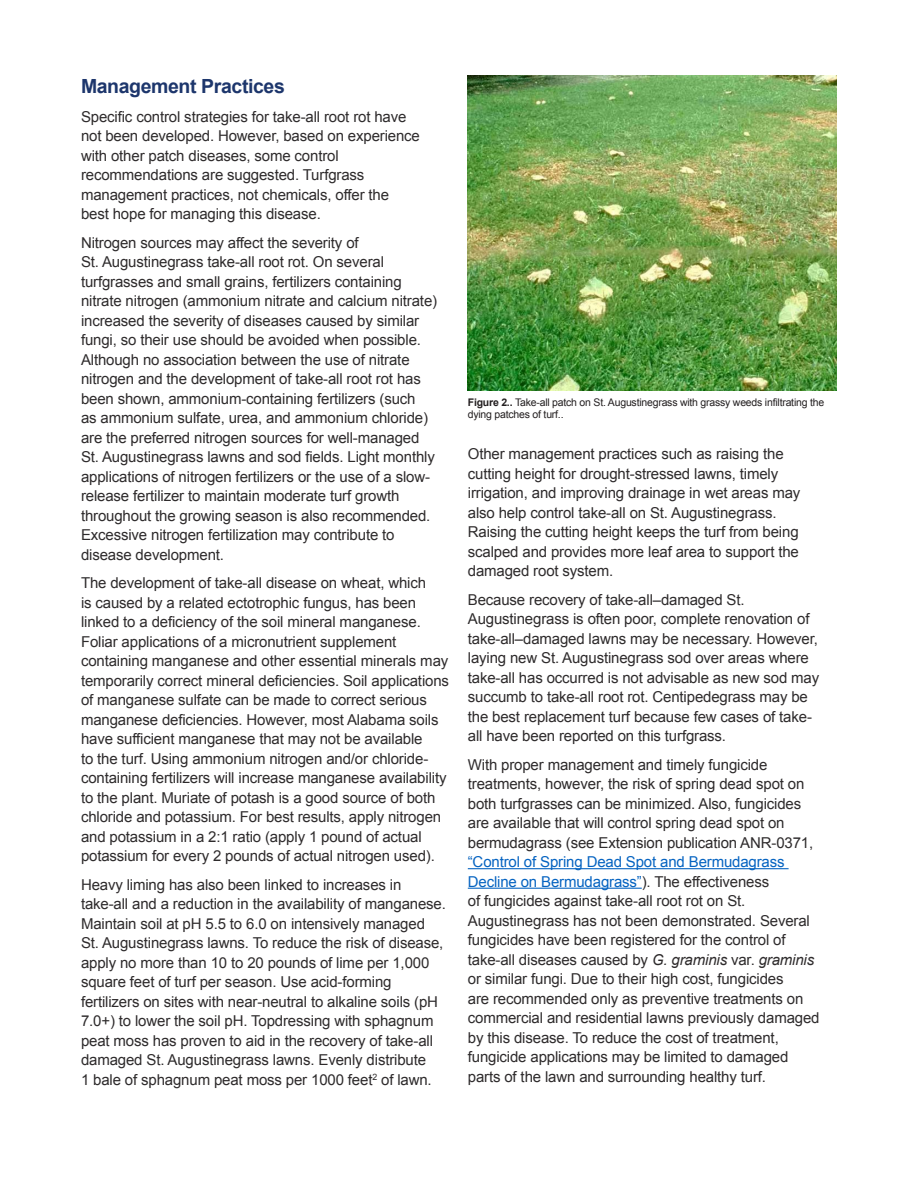
<style>
.page{position:relative;width:918px;height:1188px;background:#fff}
.page>*{position:absolute;margin:0;border:0;box-sizing:border-box;transform-origin:0 0}
.t1{font:700 19.5px "Arial";letter-spacing:-.02em;color:#1d366c}
.t2{font:15px/19.5px "Arial";letter-spacing:-.01em;color:#2e2b2c}
.t3{font:10.5px/12px "Arial";letter-spacing:-.02em;color:#231f20}
.s1{font-weight:700}
.s2{color:#0563c1}
.s3{font-style:italic}
</style>
<div class="page">
<img style="left:467px;top:76px;width:370px;height:315px">
<hr style="left:468px;top:868px;width:321px;height:1px;background:#0563c1">
<hr style="left:468px;top:888px;width:174px;height:1px;background:#0563c1">
<h1 class="t1" style="left:81px;top:73px;width:205px">Management Practices</h1>
<p class="t2" style="left:81px;top:107px;width:340px">Specific control strategies for take-all root rot have not been developed. However, based on experience with other patch diseases, some control recommendations are suggested. Turfgrass management practices, not chemicals, offer the best hope for managing this disease.</p>
<p class="t2" style="left:81px;top:233px;width:358px">Nitrogen sources may affect the severity of<br>St. Augustinegrass take-all root rot. On several turfgrasses and small grains, fertilizers containing nitrate nitrogen (ammonium nitrate and calcium nitrate) increased the severity of diseases caused by similar fungi, so their use should be avoided when possible.<br>Although no association between the use of nitrate nitrogen and the development of take-all root rot has been shown, ammonium-containing fertilizers (such<br>as ammonium sulfate, urea, and ammonium chloride) are the preferred nitrogen sources for well-managed St. Augustinegrass lawns and sod fields. Light monthly applications of nitrogen fertilizers or the use of a slow&shy;release fertilizer to maintain moderate turf growth throughout the growing season is also recommended.<br>Excessive nitrogen fertilization may contribute to disease development.</p>
<p class="t2" style="left:81px;top:573px;width:370px">The development of take-all disease on wheat, which<br>is caused by a related ectotrophic fungus, has been linked to a deficiency of the soil mineral manganese.<br>Foliar applications of a micronutrient supplement containing manganese and other essential minerals may temporarily correct mineral deficiencies. Soil applications of manganese sulfate can be made to correct serious manganese deficiencies. However, most Alabama soils have sufficient manganese that may not be available<br>to the turf. Using ammonium nitrogen and/or chloride&shy;containing fertilizers will increase manganese availability to the plant. Muriate of potash is a good source of both chloride and potassium. For best results, apply nitrogen and potassium in a 2:1 ratio (apply 1 pound of actual potassium for every 2 pounds of actual nitrogen used).</p>
<p class="t2" style="left:81px;top:875px;width:366px">Heavy liming has also been linked to increases in take-all and a reduction in the availability of manganese.<br>Maintain soil at pH 5.5 to 6.0 on intensively managed St. Augustinegrass lawns. To reduce the risk of disease, apply no more than 10 to 20 pounds of lime per 1,000 square feet of turf per season. Use acid-forming fertilizers on sites with near-neutral to alkaline soils (pH 7.0+) to lower the soil pH. Topdressing with sphagnum peat moss has proven to aid in the recovery of take-all damaged St. Augustinegrass lawns. Evenly distribute<br>1 bale of sphagnum peat moss per 1000 feet<sup>2</sup> of lawn.</p>
<p class="t3" style="left:468px;top:397px;width:358px"><span class="s1">Figure 2..</span> Take-all patch on St. Augustinegrass with grassy weeds infiltrating the dying patches of turf..</p>
<p class="t2" style="left:468px;top:444px;width:334px">Other management practices such as raising the cutting height for drought-stressed lawns, timely irrigation, and improving drainage in wet areas may also help control take-all on St. Augustinegrass.<br>Raising the cutting height keeps the turf from being scalped and provides more leaf area to support the damaged root system.</p>
<p class="t2" style="left:468px;top:590px;width:353px">Because recovery of take-all–damaged St.<br>Augustinegrass is often poor, complete renovation of take-all–damaged lawns may be necessary. However, laying new St. Augustinegrass sod over areas where take-all has occurred is not advisable as new sod may succumb to take-all root rot. Centipedegrass may be the best replacement turf because few cases of take&shy;all have been reported on this turfgrass.</p>
<p class="t2" style="left:468px;top:755px;width:347px">With proper management and timely fungicide treatments, however, the risk of spring dead spot on both turfgrasses can be minimized. Also, fungicides are available that will control spring dead spot on bermudagrass (see Extension publication ANR-0371,</p>
<p class="t2" style="left:468px;top:852px;width:353px"><span class="s2">“Control of Spring Dead Spot and Bermudagrass Decline on Bermudagrass”</span>). The effectiveness<br>of fungicides against take-all root rot on St.<br>Augustinegrass has not been demonstrated. Several fungicides have been registered for the control of take-all diseases caused by <span class="s3">G. graminis</span> var. <span class="s3">graminis </span>or similar fungi. Due to their high cost, fungicides<br>are recommended only as preventive treatments on commercial and residential lawns previously damaged by this disease. To reduce the cost of treatment, fungicide applications may be limited to damaged parts of the lawn and surrounding healthy turf.</p>
</div>
